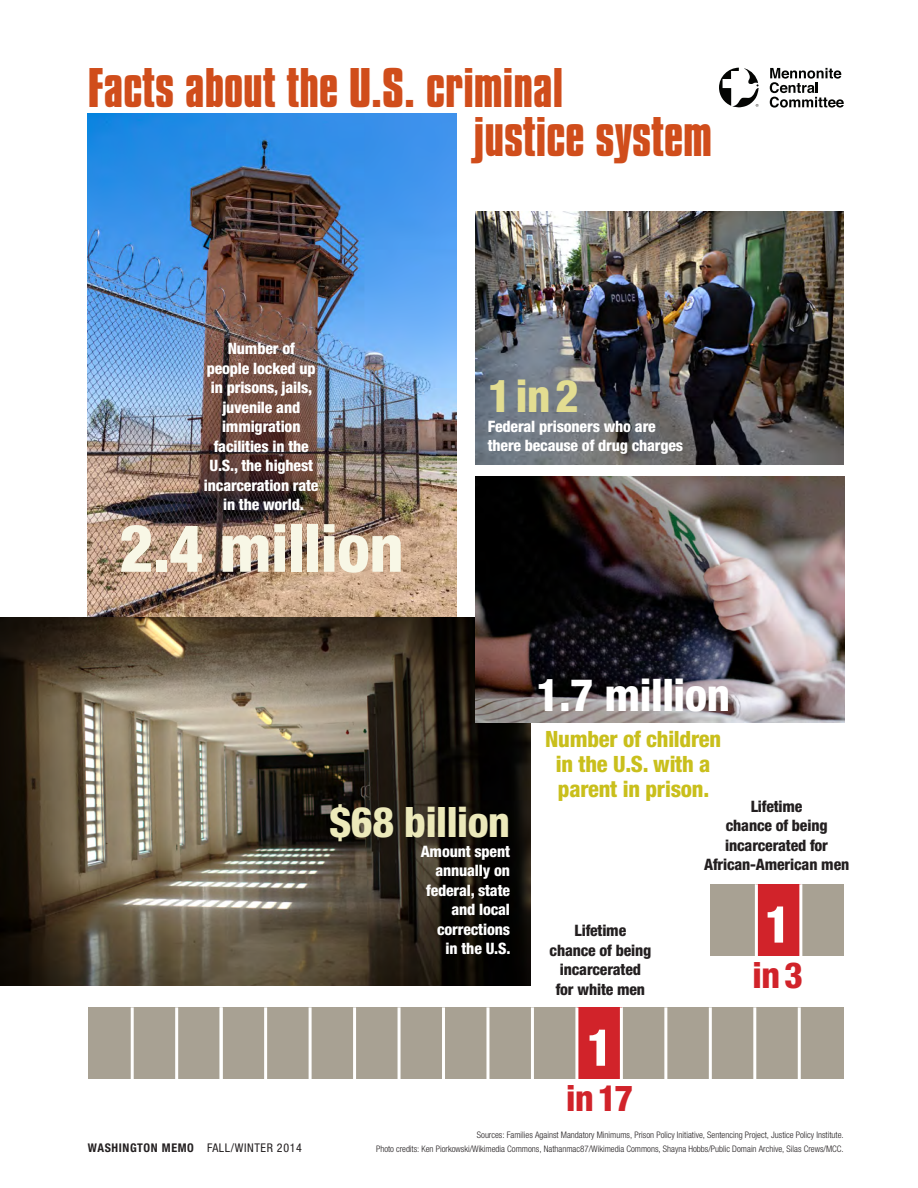
<style>
.page{position:relative;width:918px;height:1188px;background:#fff}
.page>*{position:absolute;margin:0;border:0;box-sizing:border-box;transform-origin:0 0}
.insert-facts-numbers{font:800 condensed 66px "Helvetica Neue";letter-spacing:-.01em;color:#f8f7e6}
.insert-facts-numbers-2{font:800 condensed 51px "Helvetica Neue";color:#fff}
.insert_title{font:700 48px/49.5px "Compacta BT";color:#d04d1b}
.insert-facts-numbers-3{font:800 condensed 45px "Helvetica Neue";letter-spacing:-.01em;color:#fff}
.insert-facts-numbers-4{font:800 condensed 45px "Helvetica Neue";color:#e3dd91}
.insert-facts-numbers-5{font:800 condensed 42px "Helvetica Neue";letter-spacing:-.01em;color:#ece9ba}
.insert-facts-numbers-6{font:800 condensed 36px "Helvetica Neue";letter-spacing:-.01em;color:#d1232a}
.insert-facts_helveti{font:800 condensed 22.5px/25.5px "Helvetica Neue";letter-spacing:-.01em;color:#c9bf1c;text-align:center}
.insert-facts_helveti-2{font:800 condensed 15.75px/19.5px "Helvetica Neue";letter-spacing:-.01em;color:#fff;text-align:center}
.insert-facts_helveti-3{font:800 condensed 15.75px/19.5px "Helvetica Neue";letter-spacing:-.01em;color:#231f20;text-align:center}
.t1{font:condensed 12px "Helvetica Neue";letter-spacing:.05em;color:#231f20}
.credit{font:300 condensed 9px/13.5px "Helvetica Neue";color:#231f20;text-align:right}
.s1{font-weight:700}
</style>
<div class="page">
<img style="left:88px;top:113px;width:369px;height:505px">
<svg style="left:719px;top:68px;width:40px;height:39px"></svg>
<svg style="left:770px;top:68px;width:74px;height:40px"></svg>
<img style="left:0;top:618px;width:530px;height:367px">
<img style="left:476px;top:212px;width:368px;height:252px">
<div style="left:710px;top:884px;width:134px;height:72px;background:#a8a193"></div>
<div style="left:756px;top:884px;width:45px;height:72px;background:#d1232a"></div>
<hr style="left:755px;top:884px;width:3px;height:76px;background:#fff">
<hr style="left:799px;top:884px;width:3px;height:76px;background:#fff">
<div style="left:88px;top:1007px;width:756px;height:72px;background:#a8a193"></div>
<div style="left:577px;top:1007px;width:45px;height:72px;background:#d1232a"></div>
<hr style="left:131px;top:1007px;width:3px;height:82px;background:#fff">
<hr style="left:175px;top:1007px;width:3px;height:82px;background:#fff">
<hr style="left:220px;top:1007px;width:3px;height:82px;background:#fff">
<hr style="left:264px;top:1007px;width:3px;height:82px;background:#fff">
<hr style="left:309px;top:1007px;width:3px;height:82px;background:#fff">
<hr style="left:353px;top:1007px;width:3px;height:82px;background:#fff">
<hr style="left:398px;top:1007px;width:3px;height:82px;background:#fff">
<hr style="left:442px;top:1007px;width:3px;height:77px;background:#fff">
<hr style="left:486px;top:1007px;width:3px;height:77px;background:#fff">
<hr style="left:531px;top:1007px;width:3px;height:82px;background:#fff">
<hr style="left:575px;top:1007px;width:3px;height:77px;background:#fff">
<hr style="left:620px;top:1007px;width:3px;height:77px;background:#fff">
<hr style="left:664px;top:1007px;width:3px;height:82px;background:#fff">
<hr style="left:709px;top:1007px;width:3px;height:82px;background:#fff">
<hr style="left:753px;top:1007px;width:3px;height:82px;background:#fff">
<hr style="left:798px;top:1007px;width:3px;height:82px;background:#fff">
<img style="left:476px;top:477px;width:369px;height:246px">
<p class="insert_title" style="left:474px;top:63px;width:240px;text-indent:-386px">Facts about the U.S. criminal<br>justice system</p>
<p class="insert-facts_helveti-2" style="left:204px;top:339px;width:116px">Number of<br>people locked up in prisons, jails, juvenile and immigration facilities in the<br>U.S., the highest incarceration rate in the world.</p>
<p class="insert-facts-numbers" style="left:119px;top:507px;width:286px">2.4 million</p>
<p class="insert-facts-numbers-4" style="left:488px;top:368px;width:92px">1in2</p>
<p class="insert-facts_helveti-2" style="left:488px;top:416px;width:197px;text-align:left">Federal prisoners who are there because of drug charges</p>
<p class="t1" style="left:88px;top:1141px;width:216px"><span class="s1">WASHINGTON MEMO</span> FALL/WINTER 2014</p>
<p class="insert-facts-numbers-5" style="left:330px;top:796px;width:182px">$68 billion</p>
<p class="insert-facts_helveti-2" style="left:421px;top:841px;width:91px;text-align:right">Amount spent annually on federal, state and local corrections<br>in the U.S.</p>
<p class="insert-facts-numbers-3" style="left:536px;top:667px;width:196px">1.7 million</p>
<p class="insert-facts_helveti" style="left:545px;top:725px;width:177px">Number of children in the U.S. with a parent in prison.</p>
<p class="insert-facts_helveti-3" style="left:704px;top:796px;width:147px">Lifetime<br>chance of being incarcerated for<br>African-American men</p>
<p class="insert-facts_helveti-3" style="left:550px;top:921px;width:103px">Lifetime chance of being incarcerated for white men</p>
<p class="insert-facts-numbers-2" style="left:586px;top:1016px;width:28px">1</p>
<p class="insert-facts-numbers-6" style="left:566px;top:1076px;width:68px">in17</p>
<p class="insert-facts-numbers-2" style="left:764px;top:893px;width:28px">1</p>
<p class="insert-facts-numbers-6" style="left:753px;top:953px;width:52px">in3</p>
<p class="credit" style="left:376px;top:1128px;width:469px">Sources: Families Against Mandatory Minimums, Prison Policy Initiative, Sentencing Project, Justice Policy Institute.<br>Photo credits: Ken Piorkowski/Wikimedia Commons, Nathanmac87/Wikimedia Commons, Shayna Hobbs/Public Domain Archive, Silas Crews/MCC.</p>
</div>
